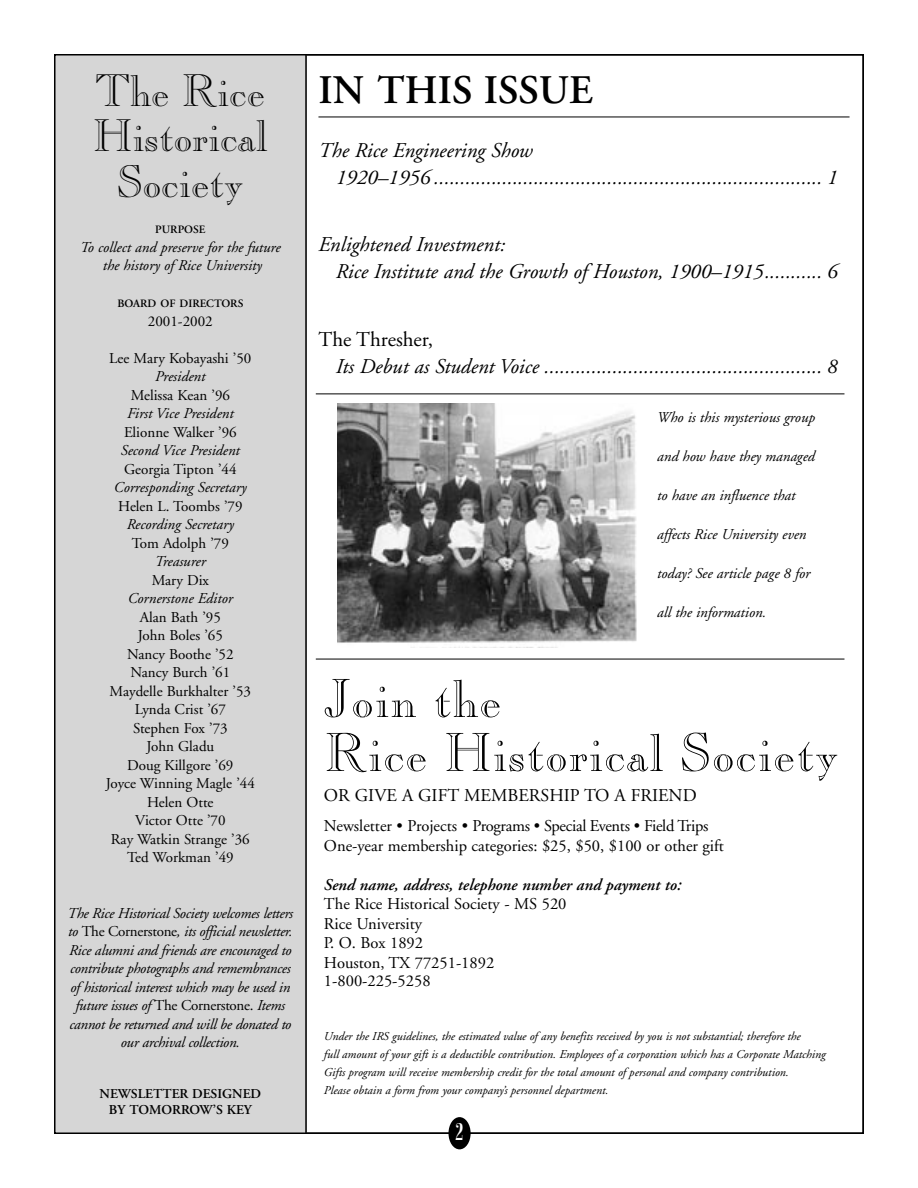
<style>
.page{position:relative;width:918px;height:1188px;background:#fff}
.page>*{position:absolute;margin:0;border:0;box-sizing:border-box;transform-origin:0 0}
.t1{font:54px "Caslon Open Face";color:#000}
.t2{font:45px/45.5px "Caslon Open Face";letter-spacing:-.02em;color:#000;text-align:center}
.t3{font:600 40.5px "Adobe Garamond";color:#000}
.TABLE_OF_CONTENTS{font:italic 21px/27px "Adobe Garamond";color:#000}
.t4{font:21px "Corvinus Skyline";color:#fff}
.t5{font:18px "Adobe Garamond";color:#000}
.t6{font:16.5px "Adobe Garamond";color:#000}
.t7{font:16.5px "Adobe Garamond";letter-spacing:-.02em;color:#000}
.t8{font:italic 600 16.5px "Adobe Garamond";color:#000}
.Captions{font:italic 15px/18.5px "Adobe Garamond";letter-spacing:-.01em;color:#000;text-align:center}
.t9{font:15px "Adobe Garamond";color:#000}
.t10{font:600 13.5px "Adobe Garamond";color:#000}
.t11{font:italic 12px/18px "Adobe Garamond";color:#000}
.t12{font:600 11.25px "Adobe Garamond";color:#000}
.s1{font-style:normal}
</style>
<div class="page">
<div style="left:54px;top:54px;width:253px;height:1080px;background:#d6d6d6"></div>
<div style="left:448px;top:1117px;width:23px;height:32px;background:#000;border-radius:50%"></div>
<hr style="left:305px;top:54px;width:2px;height:1080px;background:#000">
<hr style="left:316px;top:659px;width:528px;height:1px;background:#000">
<hr style="left:318px;top:117px;width:532px;height:1px;background:#000">
<img style="left:337px;top:404px;width:300px;height:244px">
<hr style="left:316px;top:394px;width:528px;height:1px;background:#000">
<p class="t2" style="left:95px;top:68px;width:172px">The Rice</p>
<p class="t2" style="left:93px;top:113px;width:177px">Historical<br>Society</p>
<p class="t12" style="left:155px;top:224px;width:52px">PURPOSE</p>
<p class="Captions" style="left:80px;top:238px;width:202px">To collect and preserve for the future</p>
<p class="Captions" style="left:103px;top:257px;width:161px">the history of Rice University</p>
<p class="t12" style="left:117px;top:298px;width:127px">BOARD OF DIRECTORS</p>
<p class="t9" style="left:148px;top:313px;width:66px">2001-2002</p>
<p class="t9" style="left:109px;top:350px;width:144px">Lee Mary Kobayashi ’50</p>
<p class="Captions" style="left:155px;top:368px;width:52px">President</p>
<p class="t9" style="left:131px;top:387px;width:101px">Melissa Kean ’96</p>
<p class="Captions" style="left:127px;top:405px;width:108px">First Vice President</p>
<p class="t9" style="left:124px;top:424px;width:114px">Elionne Walker ’96</p>
<p class="Captions" style="left:121px;top:442px;width:121px">Second Vice President</p>
<p class="t9" style="left:124px;top:461px;width:114px">Georgia Tipton ’44</p>
<p class="Captions" style="left:114px;top:479px;width:134px">Corresponding Secretary</p>
<p class="t9" style="left:118px;top:498px;width:126px">Helen L. Toombs ’79</p>
<p class="Captions" style="left:127px;top:516px;width:109px">Recording Secretary</p>
<p class="t9" style="left:132px;top:535px;width:99px">Tom Adolph ’79</p>
<p class="Captions" style="left:155px;top:553px;width:53px">Treasurer</p>
<p class="t9" style="left:152px;top:572px;width:59px">Mary Dix</p>
<p class="Captions" style="left:128px;top:590px;width:107px">Cornerstone Editor</p>
<p class="t9" style="left:140px;top:609px;width:83px">Alan Bath ’95</p>
<p class="t9" style="left:138px;top:628px;width:87px">John Boles ’65</p>
<p class="t9" style="left:127px;top:646px;width:108px">Nancy Boothe ’52</p>
<p class="t9" style="left:130px;top:665px;width:101px">Nancy Burch ’61</p>
<p class="t9" style="left:110px;top:683px;width:143px">Maydelle Burkhalter ’53</p>
<p class="t9" style="left:135px;top:702px;width:93px">Lynda Crist ’67</p>
<p class="t9" style="left:133px;top:720px;width:96px">Stephen Fox ’73</p>
<p class="t9" style="left:146px;top:739px;width:69px">John Gladu</p>
<p class="t9" style="left:127px;top:757px;width:108px">Doug Killgore ’69</p>
<p class="t9" style="left:106px;top:776px;width:151px">Joyce Winning Magle ’44</p>
<p class="t9" style="left:147px;top:794px;width:68px">Helen Otte</p>
<p class="t9" style="left:135px;top:813px;width:92px">Victor Otte ’70</p>
<p class="t9" style="left:111px;top:831px;width:140px">Ray Watkin Strange ’36</p>
<p class="t9" style="left:127px;top:850px;width:108px">Ted Workman ’49</p>
<p class="Captions" style="left:68px;top:904px;width:227px">The Rice Historical Society welcomes letters to <span class="s1">The Cornerstone</span>, its official newsletter.<br>Rice alumni and friends are encouraged to contribute photographs and remembrances of historical interest which may be used in future issues of <span class="s1">The Cornerstone.</span> Items cannot be returned and will be donated to our archival collection.</p>
<p class="t10" style="left:100px;top:1086px;width:163px">NEWSLETTER DESIGNED</p>
<p class="t10" style="left:109px;top:1102px;width:144px">BY TOMORROW’S KEY</p>
<p class="t3" style="left:318px;top:68px;width:276px">IN THIS ISSUE</p>
<p class="TABLE_OF_CONTENTS" style="left:336px;top:138px;width:503px;text-indent:-17px">The Rice Engineering Show<br>1920–1956 .......................................................................... 1</p>
<p class="TABLE_OF_CONTENTS" style="left:336px;top:232px;width:503px;text-indent:-17px">Enlightened Investment:<br>Rice Institute and the Growth of Houston, 1900–1915 ........... 6</p>
<p class="TABLE_OF_CONTENTS" style="left:336px;top:326px;width:503px;text-indent:-17px"><span class="s1">The Thresher,<br></span>Its Debut as Student Voice ..................................................... 8</p>
<p class="Captions" style="left:657px;top:409px;width:160px">Who is this mysterious group</p>
<p class="Captions" style="left:657px;top:448px;width:159px">and how have they managed</p>
<p class="Captions" style="left:657px;top:487px;width:140px">to have an influence that</p>
<p class="Captions" style="left:657px;top:526px;width:151px">affects Rice University even</p>
<p class="Captions" style="left:657px;top:565px;width:155px">today? See article page 8 for</p>
<p class="Captions" style="left:657px;top:604px;width:111px">all the information.</p>
<p class="t1" style="left:324px;top:667px;width:179px">Join the</p>
<p class="t1" style="left:324px;top:721px;width:516px">Rice Historical Society</p>
<p class="t5" style="left:324px;top:786px;width:374px">OR GIVE A GIFT MEMBERSHIP TO A FRIEND</p>
<p class="t7" style="left:324px;top:817px;width:386px">Newsletter • Projects • Programs • Special Events • Field Trips</p>
<p class="t6" style="left:324px;top:836px;width:402px">One-year membership categories: $25, $50, $100 or other gift</p>
<p class="t8" style="left:324px;top:875px;width:359px">Send name, address, telephone number and payment to:</p>
<p class="t6" style="left:324px;top:895px;width:244px">The Rice Historical Society - MS 520</p>
<p class="t6" style="left:324px;top:914px;width:100px">Rice University</p>
<p class="t6" style="left:324px;top:934px;width:101px">P. O. Box 1892</p>
<p class="t6" style="left:324px;top:953px;width:172px">Houston, TX 77251-1892</p>
<p class="t6" style="left:324px;top:971px;width:108px">1-800-225-5258</p>
<p class="t11" style="left:324px;top:1027px;width:503px">Under the IRS guidelines, the estimated value of any benefits received by you is not substantial; therefore the<br>full amount of your gift is a deductible contribution. Employees of a corporation which has a Corporate Matching Gifts program will receive membership credit for the total amount of personal and company contribution.<br>Please obtain a form from your company’s personnel department.</p>
<p class="t4" style="left:455px;top:1121px;width:10px">2</p>
</div>
